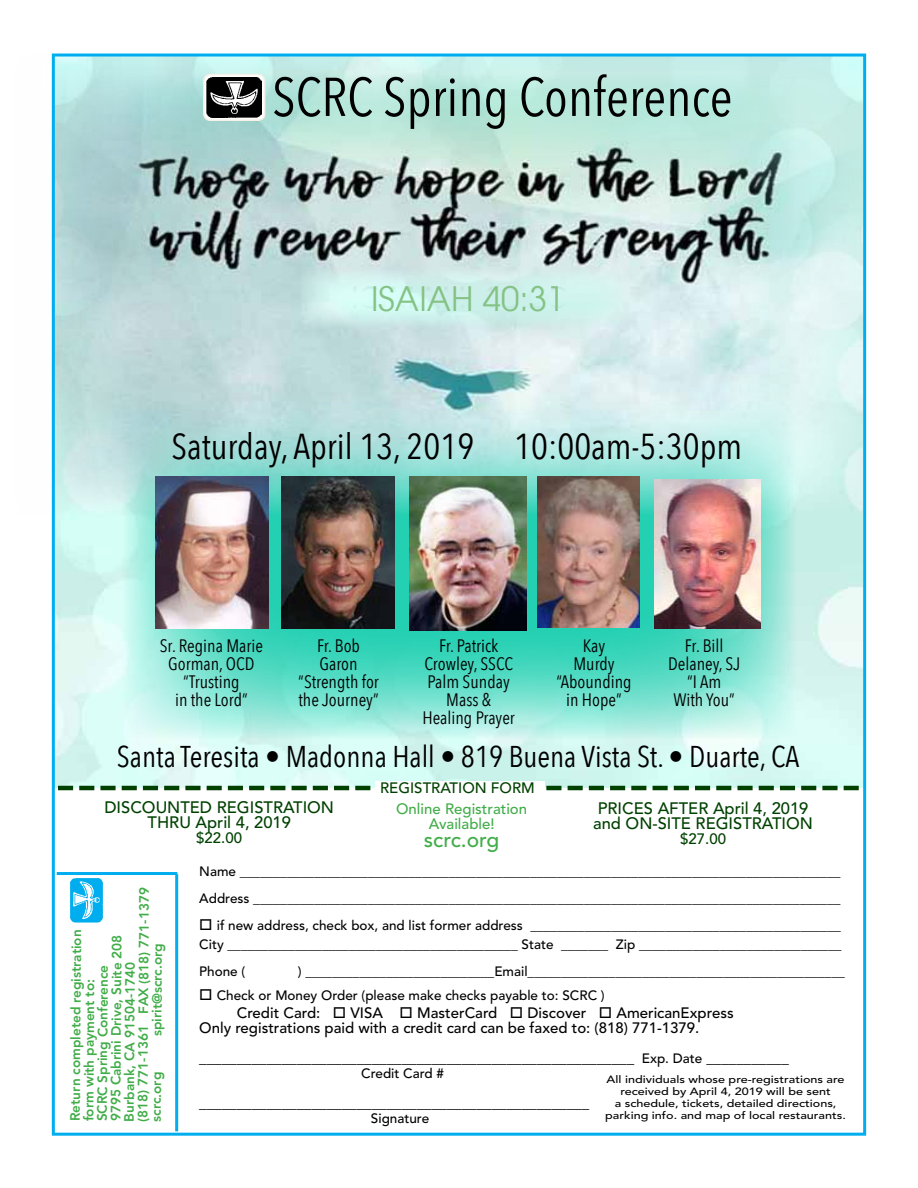
<style>
.page{position:relative;width:918px;height:1188px;background:#fff}
.page>*{position:absolute;margin:0;border:0;box-sizing:border-box;transform-origin:0 0}
.t1{font:condensed 54px "Avenir Next LT Pro";color:#000}
.t2{font:condensed 36px "Avenir Next LT Pro";color:#000}
.t3{font:33px "Avant Garde";color:#85c285}
.t4{font:condensed 30px "Avenir Next LT Pro";color:#000}
.t5{font:500 21px "Avenir LT Std";color:#41ad49}
.t6{font:condensed 18px/18px "Avenir Next LT Pro";color:#000;text-align:center}
.t7{font:500 16.5px/15px "Avenir LT Std";color:#004100}
.t8{font:500 15px/15px "Avenir LT Std";color:#000}
.t9{font:500 15px "Avenir LT Std";color:#004100}
.t10{font:500 15px/15px "Avenir LT Std";color:#41ad49;text-align:center}
.t11{font:500 13.5px/27px "Avenir LT Std";color:#000}
.t12{font:800 13.5px/13.4px "Avenir LT Std";letter-spacing:-.01em;color:#41ad49}
.t13{font:500 10.5px/12px "Avenir LT Std";color:#000;text-align:center;scale:1.2 1}
.s1{font-size:13.5px}
</style>
<div class="page">
<svg style="left:123px;top:516px;width:674px;height:223px;background:#79e1cf"></svg>
<img style="left:51px;top:54px;width:816px;height:462px">
<img style="left:409px;top:477px;width:118px;height:153px">
<img style="left:654px;top:479px;width:106px;height:149px">
<img style="left:538px;top:477px;width:101px;height:151px">
<img style="left:282px;top:477px;width:113px;height:151px">
<svg style="left:204px;top:75px;width:61px;height:45px"></svg>
<div style="left:203px;top:74px;width:62px;height:47px;border:2px solid #f6f0e6;border-radius:7px"></div>
<img style="left:206px;top:78px;width:56px;height:40px">
<img style="left:300px;top:270px;width:329px;height:58px">
<img style="left:70px;top:879px;width:33px;height:44px">
<hr style="left:175px;top:874px;width:3px;height:257px;background:#00aeef">
<hr style="left:57px;top:872px;width:120px;height:3px;background:#00aeef">
<svg style="left:58px;top:786px;width:801px;height:4px;background:#427646"></svg>
<div style="left:376px;top:781px;width:169px;height:16px;background:#fff"></div>
<img style="left:156px;top:477px;width:113px;height:151px">
<h1 class="t1" style="left:272px;top:64px;width:462px">SCRC Spring Conference</h1>
<h3 class="t3" style="left:371px;top:279px;width:196px">ISAIAH 40:31</h3>
<h2 class="t2" style="left:172px;top:424px;width:572px">Saturday, April 13, 2019 10:00am-5:30pm</h2>
<h3 class="t6" style="left:160px;top:637px;width:105px">Sr. Regina Marie<br>Gorman, OCD “Trusting<br>in the Lord”</h3>
<h3 class="t6" style="left:298px;top:637px;width:82px">Fr. Bob<br>Garon “Strength for the Journey”</h3>
<h3 class="t6" style="left:422px;top:637px;width:94px">Fr. Patrick<br>Crowley, SSCC<br>Palm Sunday<br>Mass &amp;<br>Healing Prayer</h3>
<h3 class="t6" style="left:556px;top:637px;width:77px">Kay<br>Murdy “Abounding in Hope”</h3>
<h3 class="t6" style="left:668px;top:637px;width:74px">Fr. Bill<br>Delaney, SJ “I Am<br>With You”</h3>
<h3 class="t4" style="left:117px;top:739px;width:684px">Santa Teresita • Madonna Hall • 819 Buena Vista St. • Duarte, CA</h3>
<p class="t7" style="left:104px;top:800px;width:231px;text-align:center">DISCOUNTED REGISTRATION<br>THRU April 4, 2019</p>
<p class="t9" style="left:196px;top:829px;width:47px">$22.00</p>
<p class="t9" style="left:380px;top:779px;width:156px">REGISTRATION FORM</p>
<p class="t10" style="left:396px;top:802px;width:133px">Online Registration<br>Available!</p>
<h3 class="t5" style="left:424px;top:828px;width:77px">scrc.org</h3>
<p class="t7" style="left:593px;top:801px;width:221px">PRICES AFTER April 4, 2019 and ON-SITE REGISTRATION</p>
<p class="t9" style="left:680px;top:830px;width:47px">$27.00</p>
<p class="t12" style="left:69px;top:1122px;width:236px;rotate:-90deg">Return completed registration<br>form with payment to:<br>SCRC Spring Conference<br>9795 Cabrini Drive, Suite 208<br>Burbank, CA 91504-1740<br>(818) 771-1361 FAX (818) 771-1379 scrc.org</p>
<p class="t12" style="left:150px;top:1036px;width:94px;rotate:-90deg">spirit@scrc.org</p>
<p class="t11" style="left:199px;top:858px;width:643px">Name _________________________________________________________________________________________<br>Address _______________________________________________________________________________________</p>
<p class="t11" style="left:199px;top:916px;width:644px;line-height:19.5px">□ if new address, check box, and list former address ______________________________________________<br>City ___________________________________________ State _______ Zip ______________________________</p>
<p class="t11" style="left:199px;top:958px;width:48px">Phone (</p>
<p class="t11" style="left:298px;top:958px;width:548px">) ____________________________Email_______________________________________________</p>
<p class="t11" style="left:199px;top:982px;width:407px">□ Check or Money Order (please make checks payable to: SCRC )</p>
<p class="t8" style="left:199px;top:1006px;width:536px;text-indent:38px">Credit Card: □ VISA □ MasterCard □ Discover □ AmericanExpress<br>Only registrations paid with a credit card can be faxed to: (818) 771-1379.</p>
<p class="t8" style="left:199px;top:1051px;width:591px">__________________________________________________________ <span class="s1">Exp. Date</span> ___________</p>
<p class="t11" style="left:361px;top:1060px;width:84px">Credit Card #</p>
<p class="t8" style="left:199px;top:1096px;width:391px">____________________________________________________</p>
<p class="t13" style="left:605px;top:1074px;width:202px">All individuals whose pre-registrations are received by April 4, 2019 will be sent<br>a schedule, tickets, detailed directions, parking info. and map of local restaurants.</p>
<p class="t11" style="left:371px;top:1106px;width:60px">Signature</p>
</div>
